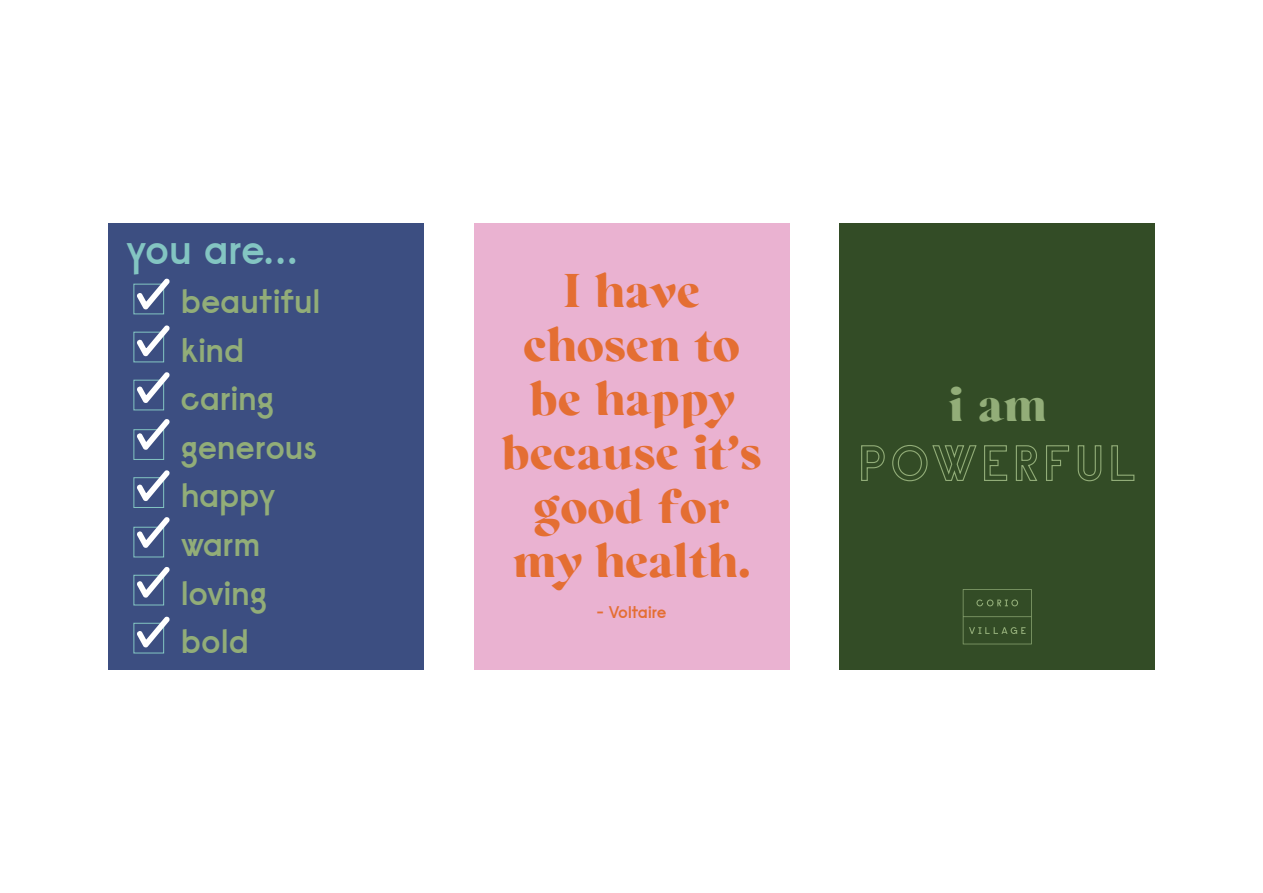
<style>
.page{position:relative;width:1263px;height:893px;background:#fff}
.page>*{position:absolute;margin:0;border:0;box-sizing:border-box;transform-origin:0 0}
.t1{font:700 45px/54px "Regatto";color:#e46e33;text-align:center}
.t2{font:700 45px "Regatto";color:#92ad78}
.t3{font:600 40.5px "Raisonne";letter-spacing:-.02em;color:#83c5c2}
.t4{font:600 33px/48.6px "Raisonne";letter-spacing:-.015em;color:#92ad78}
.t5{font:600 16.5px "Raisonne";letter-spacing:-.03em;color:#e46e33}
</style>
<div class="page">
<div style="left:108px;top:223px;width:316px;height:447px;background:#3c4e81"></div>
<div style="left:474px;top:223px;width:315px;height:447px;background:#eab2d1"></div>
<div style="left:839px;top:223px;width:316px;height:447px;background:#334c26"></div>
<div style="left:133px;top:284px;width:31px;height:30px;border:1px solid #83c5c2"></div>
<div style="left:133px;top:332px;width:31px;height:30px;border:1px solid #83c5c2"></div>
<div style="left:133px;top:380px;width:31px;height:30px;border:1px solid #83c5c2"></div>
<div style="left:133px;top:429px;width:31px;height:31px;border:1px solid #83c5c2"></div>
<div style="left:133px;top:477px;width:31px;height:31px;border:1px solid #83c5c2"></div>
<div style="left:133px;top:527px;width:31px;height:30px;border:1px solid #83c5c2"></div>
<div style="left:133px;top:575px;width:31px;height:30px;border:1px solid #83c5c2"></div>
<div style="left:133px;top:623px;width:31px;height:30px;border:1px solid #83c5c2"></div>
<svg style="left:136px;top:278px;width:34px;height:32px"></svg>
<svg style="left:136px;top:325px;width:34px;height:32px"></svg>
<svg style="left:136px;top:372px;width:34px;height:32px"></svg>
<svg style="left:136px;top:419px;width:34px;height:31px"></svg>
<svg style="left:136px;top:470px;width:34px;height:32px"></svg>
<svg style="left:136px;top:517px;width:34px;height:31px"></svg>
<svg style="left:136px;top:567px;width:34px;height:31px"></svg>
<svg style="left:136px;top:616px;width:34px;height:32px"></svg>
<svg style="left:963px;top:589px;width:69px;height:55px"></svg>
<svg style="left:861px;top:445px;width:24px;height:36px"></svg>
<svg style="left:892px;top:445px;width:85px;height:37px"></svg>
<svg style="left:984px;top:445px;width:24px;height:36px"></svg>
<svg style="left:1015px;top:445px;width:23px;height:36px"></svg>
<svg style="left:1046px;top:445px;width:24px;height:36px"></svg>
<svg style="left:1077px;top:445px;width:25px;height:37px"></svg>
<svg style="left:1111px;top:445px;width:24px;height:36px"></svg>
<p class="t3" style="left:126px;top:224px;width:174px">you are...</p>
<p class="t4" style="left:180px;top:277px;width:142px">beautiful kind caring generous happy warm loving bold</p>
<p class="t1" style="left:501px;top:264px;width:262px">I have chosen to be happy because it’s good for my health.</p>
<p class="t5" style="left:596px;top:602px;width:72px">- Voltaire</p>
<p class="t2" style="left:948px;top:375px;width:100px">i am</p>
</div>
